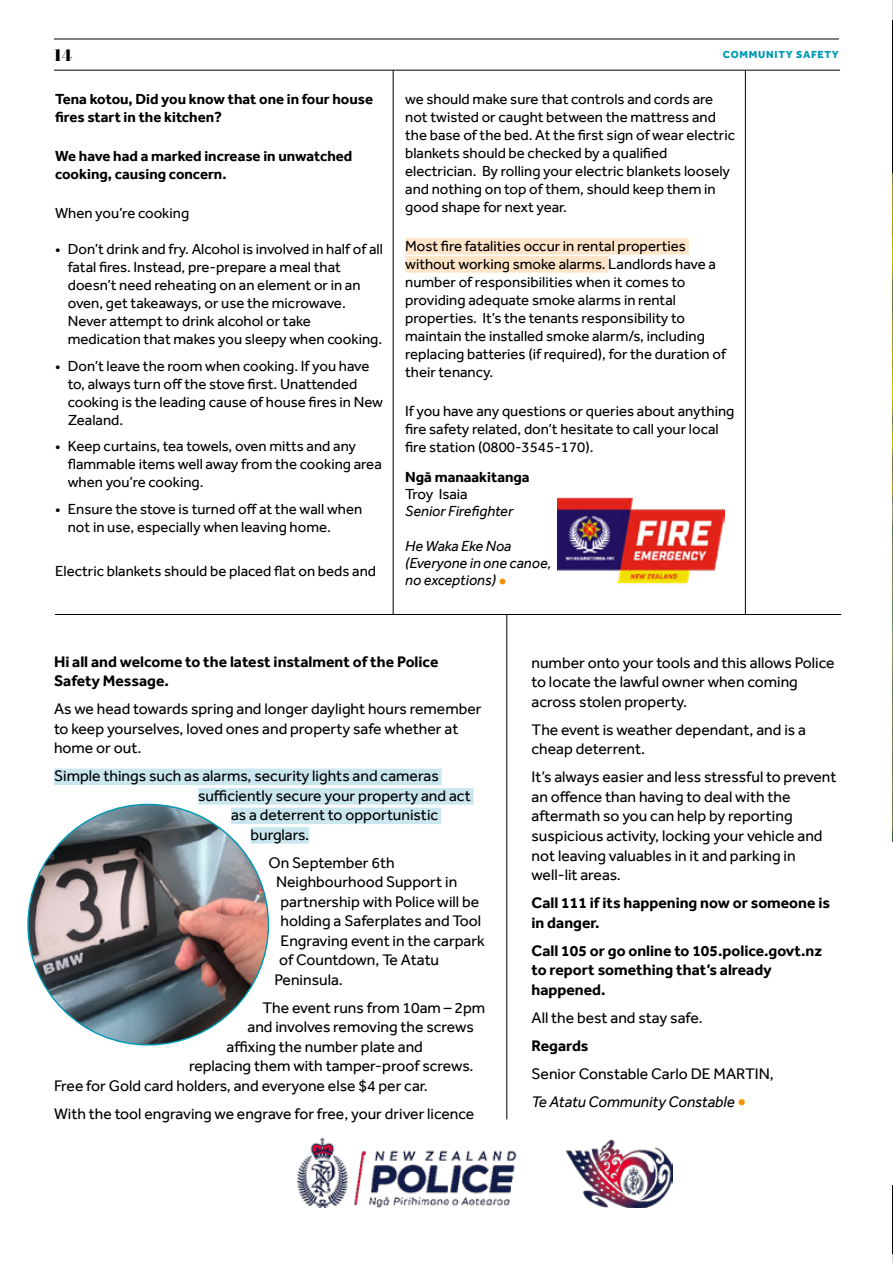
<style>
.page{position:relative;width:893px;height:1263px;background:#fff}
.page>*{position:absolute;margin:0;border:0;box-sizing:border-box;transform-origin:0 0}
.t1{font:900 16.5px "Abril Display";color:#000}
.t2{font:15.75px/19.5px "Effra";color:#000}
.t3{font:700 15.75px/19.5px "Effra";color:#000}
.t4{font:italic 15.75px "Effra";color:#000}
.t5{font:15px/18px "Effra";color:#000}
.t6{font:700 15px/18px "Effra";color:#000}
.t7{font:italic 15px/17.2px "Effra";color:#000}
.t8{font:800 10.5px "Effra";letter-spacing:.075em;color:#0099b3}
</style>
<div class="page">
<hr style="left:54px;top:70px;width:786px;height:1px;background:#000">
<hr style="left:54px;top:39px;width:785px;height:1px;background:#000">
<svg style="left:892px;top:0;width:1px;height:21px"></svg>
<hr style="left:745px;top:70px;width:1px;height:545px;background:#000">
<hr style="left:393px;top:70px;width:1px;height:545px;background:#000">
<div style="left:405px;top:238px;width:284px;height:17px;background:#fee5c8"></div>
<div style="left:405px;top:256px;width:203px;height:17px;background:#fee5c8"></div>
<img style="left:557px;top:497px;width:167px;height:87px">
<hr style="left:55px;top:614px;width:786px;height:1px;background:#000">
<div style="left:54px;top:768px;width:388px;height:17px;background:#cae6ee"></div>
<div style="left:198px;top:788px;width:276px;height:16px;background:#cae6ee"></div>
<div style="left:231px;top:807px;width:210px;height:17px;background:#cae6ee"></div>
<div style="left:250px;top:827px;width:59px;height:16px;background:#cae6ee"></div>
<img style="left:297px;top:1137px;width:375px;height:71px">
<hr style="left:507px;top:614px;width:1px;height:505px;background:#000">
<img style="left:892px;top:1185px;width:1px;height:68px">
<img style="left:892px;top:172px;width:1px;height:669px">
<img style="left:892px;top:21px;width:1px;height:151px">
<img style="left:28px;top:804px;width:240px;height:241px;border-radius:120px">
<p class="t1" style="left:54px;top:43px;width:20px">14</p>
<p class="t8" style="left:723px;top:48px;width:118px">COMMUNITY SAFETY</p>
<p class="t6" style="left:55px;top:89px;width:320px">Tena kotou, Did you know that one in four house fires start in the kitchen?</p>
<p class="t6" style="left:55px;top:147px;width:299px">We have had a marked increase in unwatched cooking, causing concern.</p>
<p class="t5" style="left:55px;top:204px;width:136px">When you’re cooking</p>
<p class="t5" style="left:68px;top:240px;width:317px;text-indent:-13px">• Don’t drink and fry. Alcohol is involved in half of all fatal fires. Instead, pre-prepare a meal that doesn’t need reheating on an element or in an oven, get takeaways, or use the microwave.<br>Never attempt to drink alcohol or take medication that makes you sleepy when cooking.</p>
<p class="t5" style="left:68px;top:356px;width:317px;text-indent:-13px">• Don’t leave the room when cooking. If you have to, always turn off the stove first. Unattended cooking is the leading cause of house fires in New Zealand.</p>
<p class="t5" style="left:68px;top:437px;width:316px;text-indent:-13px">• Keep curtains, tea towels, oven mitts and any flammable items well away from the cooking area when you’re cooking.</p>
<p class="t5" style="left:68px;top:499px;width:296px;text-indent:-13px">• Ensure the stove is turned off at the wall when not in use, especially when leaving home.</p>
<p class="t5" style="left:55px;top:562px;width:323px">Electric blankets should be placed flat on beds and</p>
<p class="t5" style="left:405px;top:89px;width:331px">we should make sure that controls and cords are not twisted or caught between the mattress and the base of the bed. At the first sign of wear electric blankets should be checked by a qualified electrician. By rolling your electric blankets loosely and nothing on top of them, should keep them in good shape for next year.</p>
<p class="t5" style="left:405px;top:237px;width:322px">Most fire fatalities occur in rental properties without working smoke alarms. Landlords have a number of responsibilities when it comes to providing adequate smoke alarms in rental properties. It’s the tenants responsibility to maintain the installed smoke alarm/s, including replacing batteries (if required), for the duration of their tenancy.</p>
<p class="t5" style="left:405px;top:402px;width:331px">If you have any questions or queries about anything fire safety related, don’t hesitate to call your local fire station (0800-3545-170).</p>
<p class="t6" style="left:405px;top:468px;width:126px">Ngā manaakitanga</p>
<p class="t5" style="left:405px;top:485px;width:64px">Troy Isaia</p>
<p class="t7" style="left:405px;top:502px;width:110px">Senior Firefighter</p>
<p class="t7" style="left:405px;top:537px;width:148px">He Waka Eke Noa (Everyone in one canoe, no exceptions)</p>
<p class="t3" style="left:54px;top:652px;width:386px">Hi all and welcome to the latest instalment of the Police<br>Safety Message.</p>
<p class="t2" style="left:54px;top:699px;width:429px">As we head towards spring and longer daylight hours remember to keep yourselves, loved ones and property safe whether at home or out.</p>
<p class="t2" style="left:54px;top:766px;width:386px">Simple things such as alarms, security lights and cameras</p>
<p class="t2" style="left:198px;top:786px;width:274px">sufficiently secure your property and act</p>
<p class="t2" style="left:231px;top:805px;width:209px">as a deterrent to opportunistic</p>
<p class="t2" style="left:250px;top:825px;width:60px">burglars.</p>
<p class="t2" style="left:268px;top:853px;width:128px">On September 6th</p>
<p class="t2" style="left:276px;top:872px;width:183px">Neighbourhood Support in</p>
<p class="t2" style="left:281px;top:892px;width:200px">partnership with Police will be</p>
<p class="t2" style="left:281px;top:911px;width:202px">holding a Saferplates and Tool</p>
<p class="t2" style="left:281px;top:931px;width:206px">Engraving event in the carpark</p>
<p class="t2" style="left:279px;top:950px;width:162px">of Countdown, Te Atatu</p>
<p class="t2" style="left:274px;top:970px;width:70px">Peninsula.</p>
<p class="t2" style="left:262px;top:998px;width:224px">The event runs from 10am – 2pm</p>
<p class="t2" style="left:248px;top:1017px;width:228px">and involves removing the screws</p>
<p class="t2" style="left:227px;top:1037px;width:198px">affixing the number plate and</p>
<p class="t2" style="left:189px;top:1056px;width:286px">replacing them with tamper-proof screws.</p>
<p class="t2" style="left:54px;top:1076px;width:375px">Free for Gold card holders, and everyone else $4 per car.</p>
<p class="t2" style="left:54px;top:1104px;width:422px">With the tool engraving we engrave for free, your driver licence</p>
<p class="t2" style="left:532px;top:653px;width:304px">number onto your tools and this allows Police to locate the lawful owner when coming across stolen property.</p>
<p class="t2" style="left:532px;top:720px;width:276px">The event is weather dependant, and is a cheap deterrent.</p>
<p class="t2" style="left:532px;top:767px;width:306px">It’s always easier and less stressful to prevent an offence than having to deal with the aftermath so you can help by reporting suspicious activity, locking your vehicle and not leaving valuables in it and parking in well-lit areas.</p>
<p class="t3" style="left:532px;top:893px;width:300px">Call 111 if its happening now or someone is in danger.</p>
<p class="t3" style="left:532px;top:940px;width:292px">Call 105 or go online to 105.police.govt.nz to report something that’s already happened.</p>
<p class="t2" style="left:532px;top:1007px;width:173px">All the best and stay safe.</p>
<p class="t3" style="left:532px;top:1035px;width:58px">Regards</p>
<p class="t2" style="left:532px;top:1063px;width:244px">Senior Constable Carlo DE MARTIN,</p>
<p class="t4" style="left:532px;top:1092px;width:205px">Te Atatu Community Constable</p>
</div>
